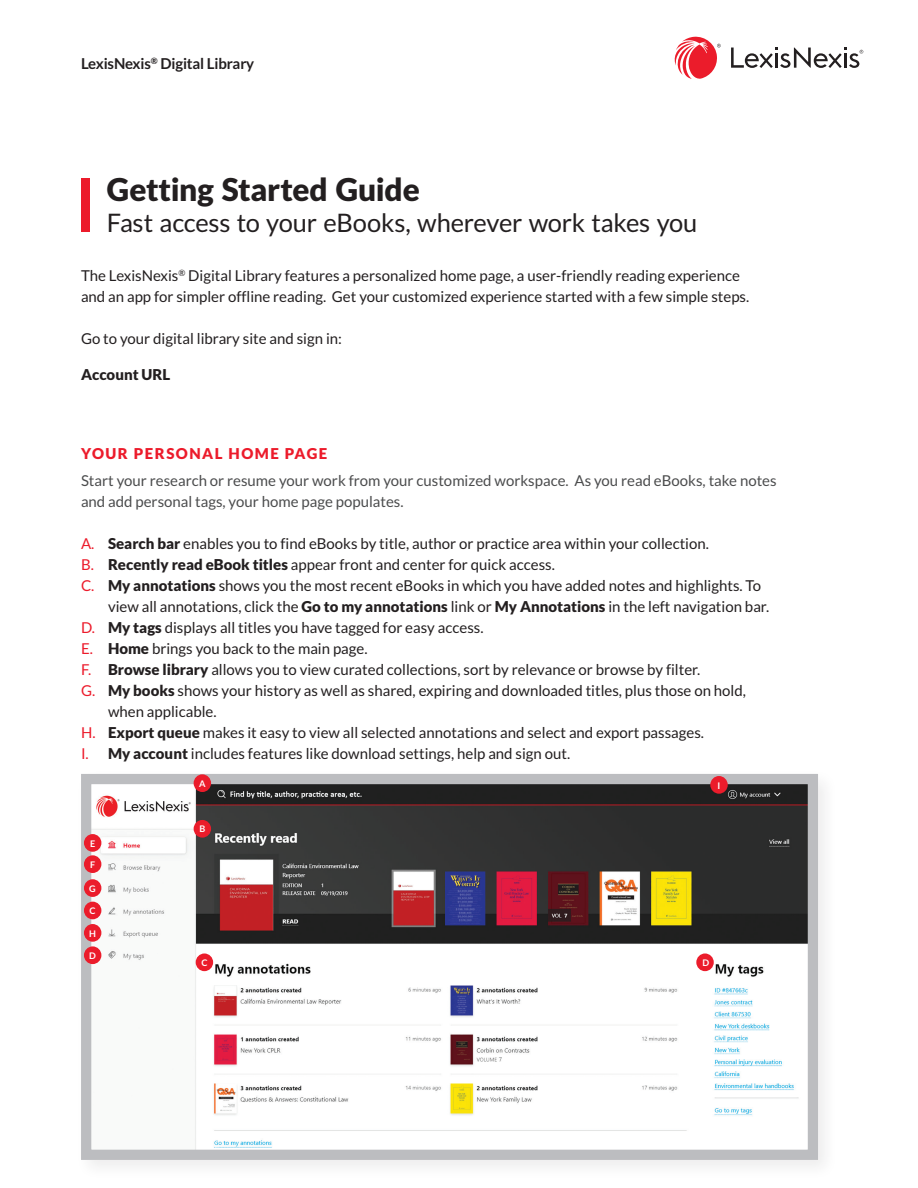
<style>
.page{position:relative;width:918px;height:1188px;background:#fff}
.page>*{position:absolute;margin:0;border:0;box-sizing:border-box;transform-origin:0 0}
.Headline_2nd{font:900 31.5px "Lato";letter-spacing:-.01em;color:#231f20}
.Headline_2nd-2{font:25.5px "Lato";letter-spacing:-.01em;color:#231f20}
.BODY_COPY{font:15px/21px "Lato";color:#231f20}
.BODY_COPY-2{font:15px/21px "Lato";color:#4b4c4d}
.body_text{font:700 15px "Lato";letter-spacing:-.01em;color:#231f20}
.BODY_COPY-3{font:900 15px "Lato";letter-spacing:.1em;color:#ec1b2b}
.BODY_COPY-4{font:900 15px "Lato";color:#231f20}
.t1{font:700 9.15px "Lato";color:#fff}
.s1{color:#ec1b2b}
.s2{font-weight:900}
</style>
<div class="page">
<svg style="left:81px;top:774px;width:742px;height:391px"></svg>
<svg style="left:731px;top:48px;width:132px;height:20px"></svg>
<svg style="left:674px;top:36px;width:47px;height:43px"></svg>
<div style="left:84px;top:879px;width:17px;height:18px;background:#eb1c2b;border-radius:50%"></div>
<div style="left:84px;top:902px;width:17px;height:17px;background:#eb1c2b;border-radius:50%"></div>
<div style="left:84px;top:924px;width:17px;height:18px;background:#eb1c2b;border-radius:50%"></div>
<div style="left:84px;top:946px;width:17px;height:18px;background:#eb1c2b;border-radius:50%"></div>
<div style="left:84px;top:855px;width:17px;height:18px;background:#eb1c2b;border-radius:50%"></div>
<div style="left:84px;top:834px;width:17px;height:18px;background:#eb1c2b;border-radius:50%"></div>
<div style="left:194px;top:774px;width:17px;height:18px;background:#eb1c2b;border-radius:50%"></div>
<div style="left:710px;top:776px;width:18px;height:18px;background:#eb1c2b;border-radius:50%"></div>
<div style="left:196px;top:953px;width:17px;height:18px;background:#eb1c2b;border-radius:50%"></div>
<div style="left:696px;top:953px;width:18px;height:18px;background:#eb1c2b;border-radius:50%"></div>
<div style="left:194px;top:820px;width:17px;height:18px;background:#eb1c2b;border-radius:50%"></div>
<div style="left:81px;top:178px;width:9px;height:54px;background:#ec1b2b"></div>
<p class="body_text" style="left:81px;top:55px;width:175px">LexisNexis<sup>®</sup> Digital Library</p>
<p class="Headline_2nd" style="left:107px;top:171px;width:314px">Getting Started Guide</p>
<p class="Headline_2nd-2" style="left:107px;top:209px;width:592px">Fast access to your eBooks, wherever work takes you</p>
<p class="BODY_COPY" style="left:81px;top:265px;width:670px">The LexisNexis<sup>®</sup> Digital Library features a personalized home page, a user-friendly reading experience and an app for simpler offline reading. Get your customized experience started with a few simple steps.</p>
<p class="BODY_COPY" style="left:81px;top:328px;width:263px">Go to your digital library site and sign in:</p>
<p class="BODY_COPY-4" style="left:81px;top:365px;width:91px">Account URL</p>
<p class="BODY_COPY-3" style="left:81px;top:444px;width:248px">YOUR PERSONAL HOME PAGE</p>
<p class="BODY_COPY-2" style="left:81px;top:470px;width:697px">Start your research or resume your work from your customized workspace. As you read eBooks, take notes and add personal tags, your home page populates.</p>
<p class="BODY_COPY" style="left:81px;top:533px;width:630px"><span class="s1">A.</span> <span class="s2">Search bar</span> enables you to find eBooks by title, author or practice area within your collection.</p>
<p class="BODY_COPY" style="left:81px;top:554px;width:475px"><span class="s1">B.</span> <span class="s2">Recently read eBook titles</span> appear front and center for quick access.</p>
<p class="BODY_COPY" style="left:108px;top:575px;width:663px;text-indent:-27px"><span class="s1">C.</span> <span class="s2">My annotations</span> shows you the most recent eBooks in which you have added notes and highlights. To view all annotations, click the <span class="s2">Go to my annotations</span> link or <span class="s2">My Annotations</span> in the left navigation bar.</p>
<p class="BODY_COPY" style="left:81px;top:617px;width:404px"><span class="s1">D.</span> <span class="s2">My tags</span> displays all titles you have tagged for easy access.</p>
<p class="BODY_COPY" style="left:81px;top:638px;width:288px"><span class="s1">E.</span> <span class="s2">Home</span> brings you back to the main page.</p>
<p class="BODY_COPY" style="left:81px;top:659px;width:621px"><span class="s1">F.</span> <span class="s2">Browse library</span> allows you to view curated collections, sort by relevance or browse by filter.</p>
<p class="BODY_COPY" style="left:108px;top:680px;width:640px;text-indent:-27px"><span class="s1">G.</span> <span class="s2">My books</span> shows your history as well as shared, expiring and downloaded titles, plus those on hold, when applicable.</p>
<p class="BODY_COPY" style="left:81px;top:722px;width:625px"><span class="s1">H.</span> <span class="s2">Export queue</span> makes it easy to view all selected annotations and select and export passages.</p>
<p class="BODY_COPY" style="left:81px;top:743px;width:491px"><span class="s1">I.</span> <span class="s2">My account</span> includes features like download settings, help and sign out.</p>
<p class="t1" style="left:199px;top:778px;width:8px">A</p>
<p class="t1" style="left:718px;top:780px;width:4px">I</p>
<p class="t1" style="left:90px;top:838px;width:7px">E</p>
<p class="t1" style="left:90px;top:859px;width:7px">F</p>
<p class="t1" style="left:89px;top:883px;width:8px">G</p>
<p class="t1" style="left:90px;top:906px;width:8px">C</p>
<p class="t1" style="left:89px;top:928px;width:8px">H</p>
<p class="t1" style="left:89px;top:950px;width:8px">D</p>
<p class="t1" style="left:199px;top:824px;width:7px">B</p>
<p class="t1" style="left:201px;top:957px;width:8px">C</p>
<p class="t1" style="left:702px;top:957px;width:8px">D</p>
</div>
